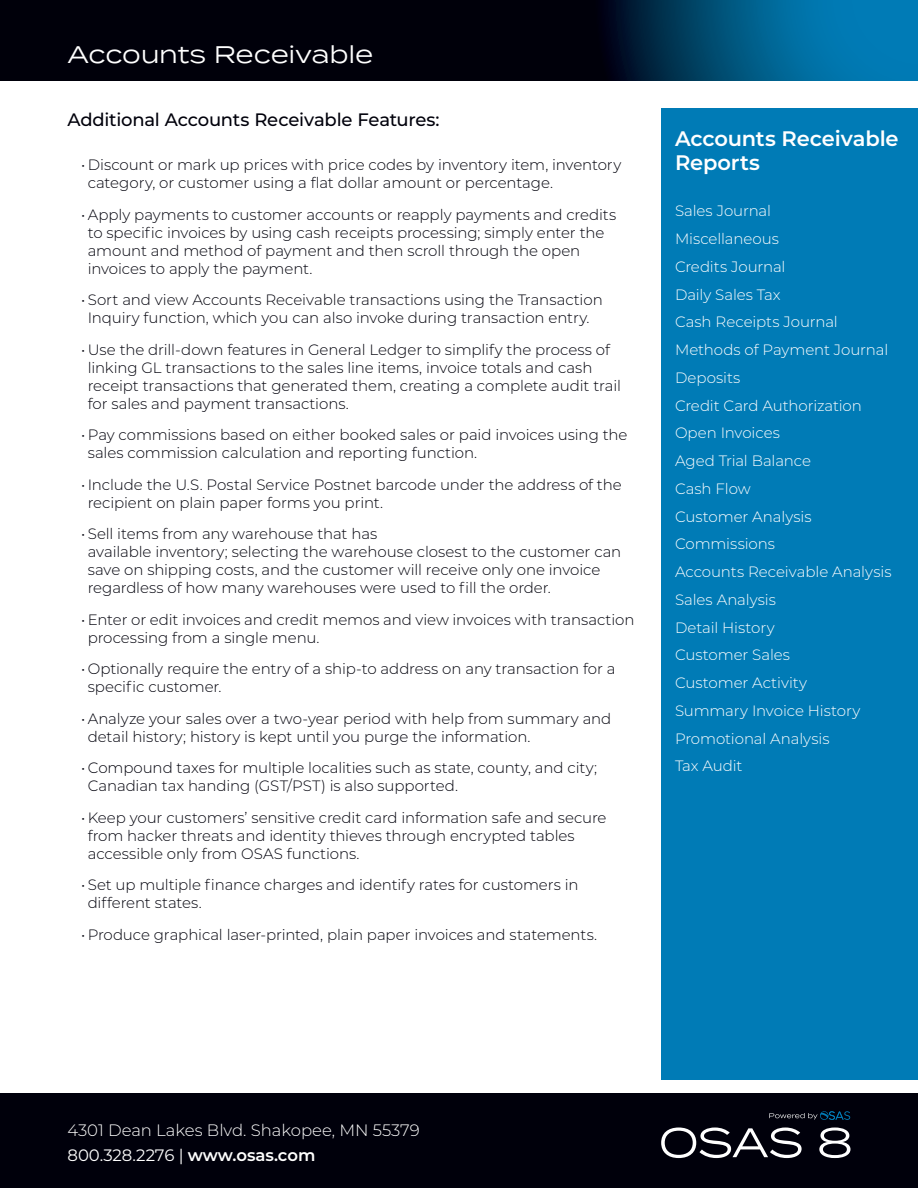
<style>
.page{position:relative;width:918px;height:1188px;background:#fff}
.page>*{position:absolute;margin:0;border:0;box-sizing:border-box;transform-origin:0 0}
.t1{font:24px "Termina";letter-spacing:-.01em;color:#fff}
.t2{font:600 21px/24px "Montserrat";letter-spacing:-.01em;color:#fff}
.t3{font:500 18px "Montserrat";letter-spacing:-.015em;color:#00000b}
.t4{font:300 16.5px/24.8px "Montserrat";color:#fff}
.t5{font:300 15px/18px "Montserrat";letter-spacing:-.005em;color:#00000b}
.t6{font:300 15px/27.8px "Montserrat";letter-spacing:-.005em;color:#fff}
.s1{font-weight:400}
.s2{font-weight:600}
</style>
<div class="page">
<div style="left:0;top:1094px;width:918px;height:94px;background:#00000b"></div>
<svg style="left:0;top:0;width:918px;height:81px;background:#001c31"></svg>
<svg style="left:661px;top:1128px;width:141px;height:30px"></svg>
<svg style="left:819px;top:1128px;width:31px;height:30px"></svg>
<svg style="left:769px;top:1111px;width:81px;height:9px"></svg>
<div style="left:662px;top:188px;width:256px;height:892px;background:#007bb6"></div>
<div style="left:662px;top:108px;width:256px;height:80px;background:#007bb6"></div>
<h1 class="t1" style="left:40px;top:37px;width:344px">Spec Sheet Title - Back</h1>
<h1 class="t1" style="left:68px;top:37px;width:307px">Accounts Receivable</h1>
<p class="t3" style="left:68px;top:107px;width:374px">Additional Accounts Receivable Features:</p>
<p class="t5" style="left:88px;top:156px;width:535px;text-indent:-7px">• Discount or mark up prices with price codes by inventory item, inventory category, or customer using a flat dollar amount or percentage.</p>
<p class="t5" style="left:88px;top:205px;width:530px;text-indent:-7px">• Apply payments to customer accounts or reapply payments and credits to specific invoices by using cash receipts processing; simply enter the amount and method of payment and then scroll through the open invoices to apply the payment.</p>
<p class="t5" style="left:81px;top:291px;width:523px;text-align:center">• Sort and view Accounts Receivable transactions using the Transaction<br>Inquiry function, which you can also invoke during transaction entry.</p>
<p class="t5" style="left:88px;top:340px;width:535px;text-indent:-7px">• Use the drill-down features in General Ledger to simplify the process of linking GL transactions to the sales line items, invoice totals and cash receipt transactions that generated them, creating a complete audit trail for sales and payment transactions.</p>
<p class="t5" style="left:88px;top:426px;width:541px;text-indent:-7px">• Pay commissions based on either booked sales or paid invoices using the sales commission calculation and reporting function.</p>
<p class="t5" style="left:88px;top:475px;width:536px;text-indent:-7px">• Include the U.S. Postal Service Postnet barcode under the address of the recipient on plain paper forms you print.</p>
<p class="t5" style="left:88px;top:525px;width:535px;text-indent:-7px">• Sell items from any warehouse that has<br>available inventory; selecting the warehouse closest to the customer can save on shipping costs, and the customer will receive only one invoice regardless of how many warehouses were used to fill the order.</p>
<p class="t5" style="left:88px;top:610px;width:548px;text-indent:-7px">• Enter or edit invoices and credit memos and view invoices with transaction processing from a single menu.</p>
<p class="t5" style="left:88px;top:660px;width:529px;text-indent:-7px">• Optionally require the entry of a ship-to address on any transaction for a specific customer.</p>
<p class="t5" style="left:88px;top:709px;width:525px;text-indent:-7px">• Analyze your sales over a two-year period with help from summary and detail history; history is kept until you purge the information.</p>
<p class="t5" style="left:88px;top:759px;width:511px;text-indent:-7px">• Compound taxes for multiple localities such as state, county, and city;<br>Canadian tax handing (GST/PST) is also supported.</p>
<p class="t5" style="left:88px;top:808px;width:520px;text-indent:-7px">• Keep your customers’ sensitive credit card information safe and secure from hacker threats and identity thieves through encrypted tables accessible only from OSAS functions.</p>
<p class="t5" style="left:88px;top:876px;width:492px;text-indent:-7px">• Set up multiple finance charges and identify rates for customers in different states.</p>
<p class="t5" style="left:81px;top:925px;width:518px">• Produce graphical laser-printed, plain paper invoices and statements.</p>
<h2 class="t2" style="left:675px;top:126px;width:225px">Accounts Receivable<br>Reports</h2>
<p class="t6" style="left:675px;top:197px;width:218px">Sales Journal<br>Miscellaneous<br>Credits Journal<br>Daily Sales Tax<br>Cash Receipts Journal<br>Methods of Payment Journal<br>Deposits<br>Credit Card Authorization<br>Open Invoices<br>Aged Trial Balance<br>Cash Flow<br>Customer Analysis<br>Commissions<br>Accounts Receivable Analysis<br>Sales Analysis<br>Detail History<br>Customer Sales<br>Customer Activity<br>Summary Invoice History<br>Promotional Analysis<br>Tax Audit</p>
<p class="t4" style="left:68px;top:1117px;width:354px">4301 Dean Lakes Blvd. Shakopee, MN 55379<br><span class="s1">800.328.2276 |</span> <span class="s2">www.osas.com</span></p>
</div>
